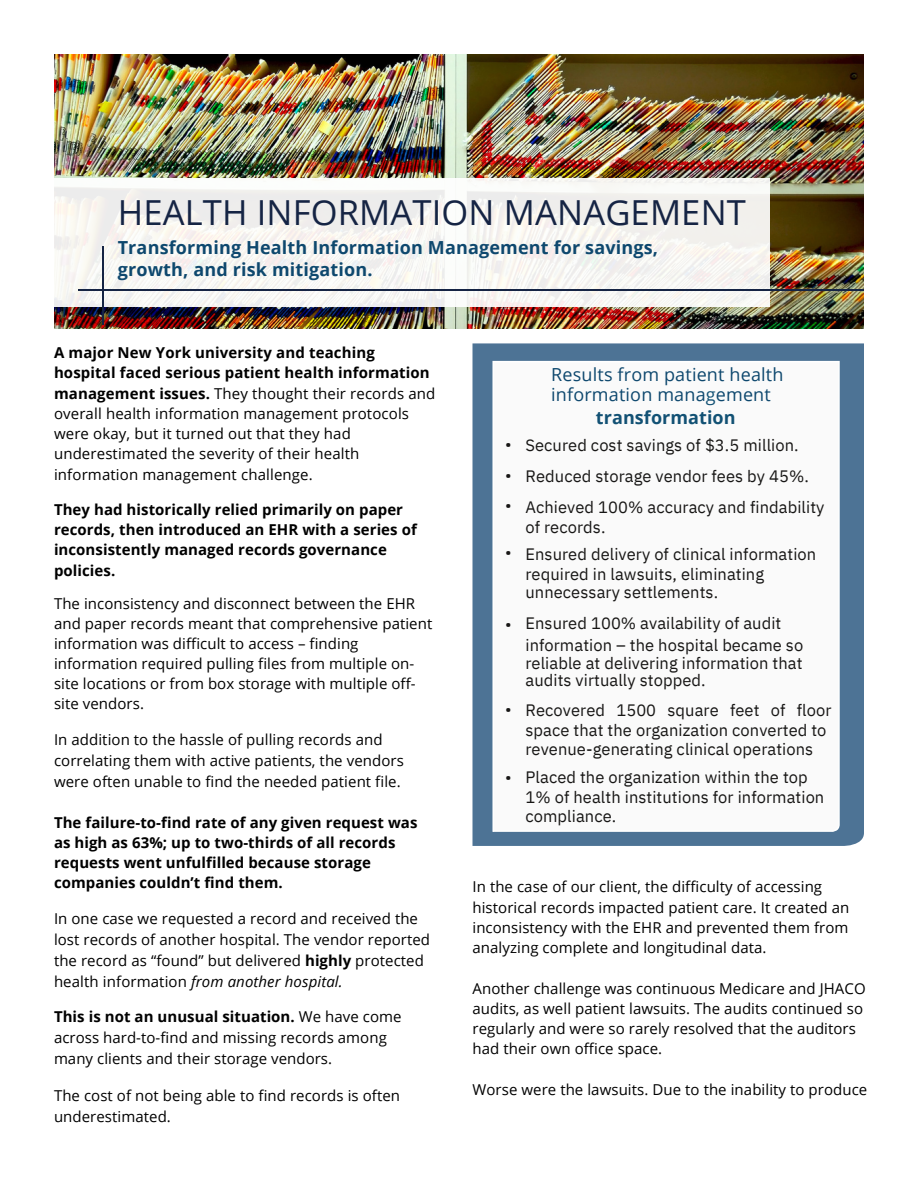
<style>
.page{position:relative;width:918px;height:1188px;background:#fff}
.page>*{position:absolute;margin:0;border:0;box-sizing:border-box;transform-origin:0 0}
.t1{font:34.5px "Open Sans";letter-spacing:.005em;color:#152444}
.t2{font:700 18px/22.5px "Open Sans";letter-spacing:.01em;color:#0e486e}
.t3{font:18px/20.2px "Open Sans";letter-spacing:.01em;color:#0e486e}
.t4{font:700 18px "Open Sans";letter-spacing:.005em;color:#125174}
.t5{font:16.5px/19.4px "IBM Plex Sans";letter-spacing:.005em;color:#171615}
.t6{font:15px/20.2px "Open Sans";letter-spacing:.005em;color:#000}
.t7{font:700 15px/20.2px "Open Sans";letter-spacing:.005em;color:#000}
.s1{font-weight:700}
.s2{color:#050606}
.s3{font-style:italic}
.s4{color:#125174}
</style>
<div class="page">
<img style="left:54px;top:54px;width:810px;height:274px">
<div style="left:473px;top:343px;width:391px;height:503px;background:#4d7395"></div>
<div style="left:54px;top:179px;width:715px;height:128px;background:#f6f4f0"></div>
<hr style="left:78px;top:289px;width:786px;height:2px;background:#152444">
<hr style="left:102px;top:246px;width:1px;height:78px;background:#152444">
<svg style="left:492px;top:361px;width:348px;height:471px"></svg>
<h1 class="t1" style="left:118px;top:188px;width:630px">HEALTH INFORMATION MANAGEMENT</h1>
<p class="t2" style="left:118px;top:236px;width:542px">Transforming Health Information Management for savings, growth, and risk mitigation.</p>
<p class="t6" style="left:54px;top:342px;width:383px"><span class="s1">A major New York university and teaching hospital faced serious patient health information management issues.</span> They thought their records and overall health information management protocols were okay, but it turned out that they had underestimated the severity of their health information management challenge.</p>
<p class="t7" style="left:54px;top:499px;width:364px">They had historically relied primarily on paper records, then introduced an EHR with a series of inconsistently managed records governance policies.</p>
<p class="t6" style="left:54px;top:593px;width:380px">The inconsistency and disconnect between the EHR and paper records meant that comprehensive patient information was difficult to access – finding information required pulling files from multiple on&shy;site locations or from box storage with multiple off&shy;site vendors.</p>
<p class="t6" style="left:54px;top:729px;width:351px;line-height:21px">In addition to the hassle of pulling records and correlating them with active patients, the vendors were often unable to find the needed patient file.</p>
<p class="t7" style="left:54px;top:812px;width:365px">The failure-to-find rate of any given request was as high as 63%; up to two-third<span class="s2">s of all</span> records requests went unfulfilled because storage companies couldn’t find them.</p>
<p class="t6" style="left:54px;top:907px;width:378px;line-height:21px">In one case we requested a record and received the lost records of another hospital. The vendor reported the record as “found” but delivered <span class="s1">highly</span> protected health information <span class="s3">from another hospital.</span></p>
<p class="t6" style="left:54px;top:1005px;width:349px;line-height:21px"><span class="s1">This is not an unusual situation.</span> We have come across hard-to-find and missing records among many clients and their storage vendors.</p>
<p class="t6" style="left:54px;top:1085px;width:348px;line-height:21px">The cost of not being able to find records is often underestimated.</p>
<p class="t5" style="left:505px;top:429px;width:8px;line-height:30.3px;text-align:justify">• • •</p>
<p class="t5" style="left:505px;top:542px;width:8px">•</p>
<p class="t5" style="left:505px;top:614px;width:8px">•</p>
<p class="t5" style="left:505px;top:699px;width:8px">•</p>
<p class="t5" style="left:505px;top:767px;width:8px">•</p>
<p class="t3" style="left:551px;top:364px;width:234px">Results from patient health information mana<span class="s4">g</span>ement</p>
<p class="t4" style="left:596px;top:404px;width:141px">transformation</p>
<p class="t5" style="left:525px;top:429px;width:301px;line-height:31.2px">Secured cost savings of $3.5 million.<br>Reduced storage vendor fees by 45%.<br>Achieved 100% accuracy and findability</p>
<p class="t5" style="left:525px;top:513px;width:292px;line-height:27.5px">of records.<br>Ensured delivery of clinical information</p>
<p class="t5" style="left:525px;top:565px;width:240px;line-height:18.1px">required in lawsuits, eliminating unnecessary settlements.</p>
<p class="t5" style="left:525px;top:613px;width:279px;line-height:21.3px">Ensured 100% availability of audit information – the hospital became so</p>
<p class="t5" style="left:525px;top:654px;width:279px;line-height:17.5px">reliable at delivering information that audits virtually stopped.</p>
<p class="t5" style="left:525px;top:700px;width:308px">Recovered 1500 square feet of floor space that the organization converted to revenue-generating clinical operations</p>
<p class="t5" style="left:525px;top:767px;width:300px">Placed the organization within the top<br>1% of health institutions for information compliance.</p>
<p class="t6" style="left:472px;top:876px;width:378px">In the case of our client, the difficulty of accessing historical records impacted patient care. It created an inconsistency with the EHR and prevented them from analyzing complete and longitudinal data.</p>
<p class="t6" style="left:472px;top:978px;width:395px">Another challenge was continuous Medicare and JHACO audits, as well patient lawsuits. The audits continued so regularly and were so rarely resolved that the auditors had their own office space.</p>
<p class="t6" style="left:472px;top:1079px;width:396px">Worse were the lawsuits. Due to the inability to produce</p>
</div>
